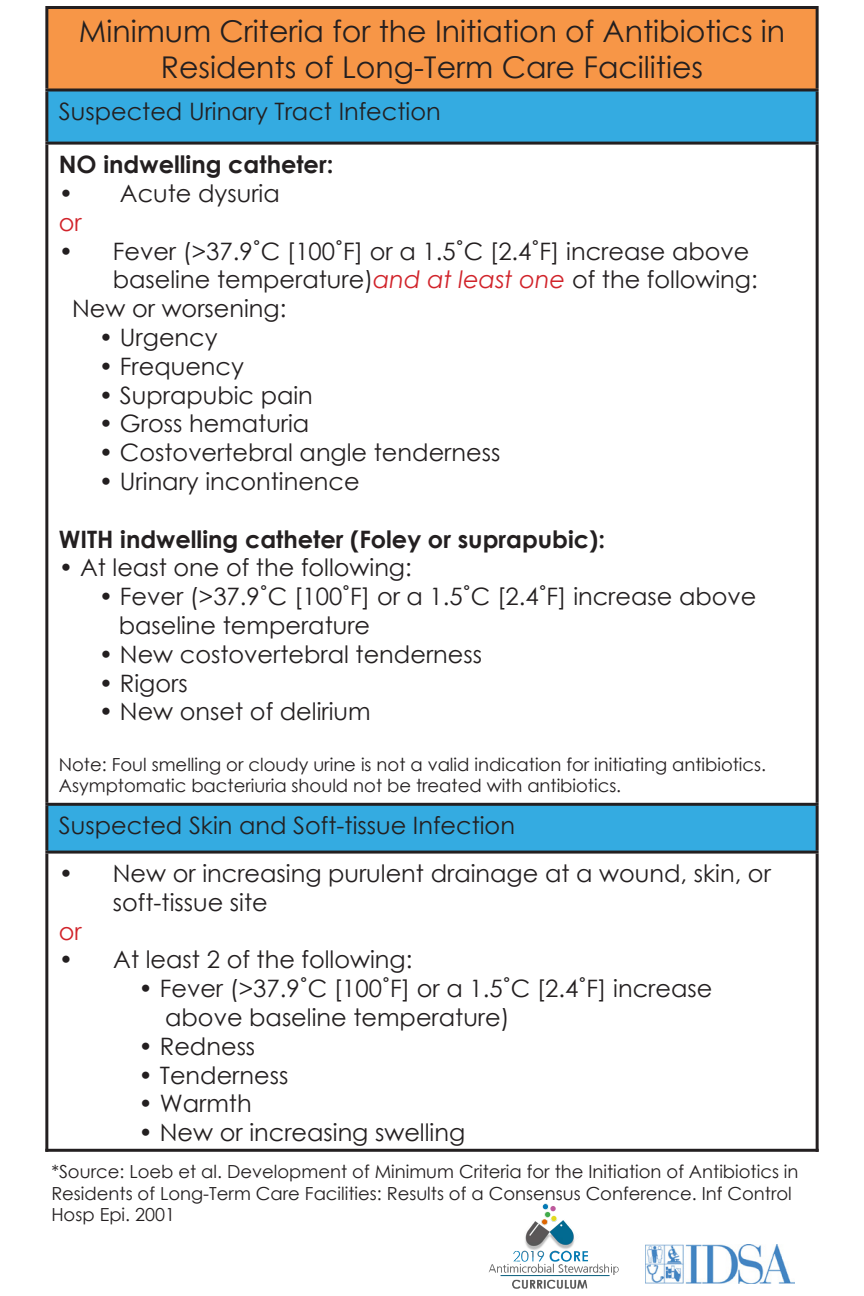
<style>
.page{position:relative;width:864px;height:1296px;background:#fff}
.page>*{position:absolute;margin:0;border:0;box-sizing:border-box;transform-origin:0 0}
.t1{font:30px/36px "Century Gothic";color:#231f20;text-align:center}
.t2{font:24px/28.8px "Century Gothic";color:#231f20}
.t3{font:700 24px "Century Gothic";color:#231f20}
.t4{font:24px "Century Gothic";color:#d1232a}
.t5{font:18px/21.6px "Century Gothic";color:#231f20}
.s1{color:#d1232a}
.s2{font-style:italic;color:#d1232a}
</style>
<div class="page">
<div style="left:47px;top:8px;width:770px;height:82px;background:#f79647"></div>
<div style="left:47px;top:90px;width:770px;height:53px;background:#34abe1"></div>
<div style="left:47px;top:804px;width:770px;height:48px;background:#34abe1"></div>
<hr style="left:45px;top:6px;width:774px;height:3px;background:#231f20">
<hr style="left:45px;top:9px;width:3px;height:79px;background:#231f20">
<hr style="left:816px;top:9px;width:3px;height:79px;background:#231f20">
<svg style="left:45px;top:88px;width:774px;height:4px;background:#3f3f3c"></svg>
<hr style="left:45px;top:91px;width:3px;height:51px;background:#231f20">
<hr style="left:816px;top:91px;width:3px;height:51px;background:#231f20">
<hr style="left:45px;top:142px;width:774px;height:3px;background:#231f20">
<hr style="left:45px;top:145px;width:3px;height:658px;background:#231f20">
<hr style="left:816px;top:145px;width:3px;height:658px;background:#231f20">
<hr style="left:45px;top:803px;width:774px;height:3px;background:#231f20">
<hr style="left:45px;top:806px;width:3px;height:45px;background:#231f20">
<hr style="left:816px;top:806px;width:3px;height:45px;background:#231f20">
<hr style="left:45px;top:851px;width:774px;height:3px;background:#231f20">
<hr style="left:45px;top:854px;width:3px;height:298px;background:#231f20">
<hr style="left:816px;top:854px;width:3px;height:298px;background:#231f20">
<hr style="left:45px;top:1149px;width:774px;height:3px;background:#231f20">
<img style="left:646px;top:1244px;width:149px;height:40px">
<img style="left:488px;top:1203px;width:131px;height:86px">
<p class="t1" style="left:79px;top:13px;width:708px">Minimum Criteria for the Initiation of Antibiotics in<br>Residents of Long-Term Care Facilities</p>
<p class="t2" style="left:59px;top:97px;width:383px">Suspected Urinary Tract Infection</p>
<p class="t3" style="left:59px;top:146px;width:276px">NO indwelling catheter:</p>
<p class="t2" style="left:59px;top:178px;width:222px">• Acute dysuria <span class="s1">or</span></p>
<p class="t2" style="left:113px;top:236px;width:646px;text-indent:-54px">• Fever (&gt;37.9˚C [100˚F] or a 1.5˚C [2.4˚F] increase above baseline temperature)<span class="s2">and at least one</span> of the following:</p>
<p class="t2" style="left:72px;top:294px;width:216px">New or worsening:</p>
<p class="t2" style="left:99px;top:322px;width:120px">• Urgency</p>
<p class="t2" style="left:99px;top:351px;width:147px">• Frequency</p>
<p class="t2" style="left:99px;top:380px;width:216px">• Suprapubic pain</p>
<p class="t2" style="left:99px;top:409px;width:212px">• Gross hematuria</p>
<p class="t2" style="left:99px;top:438px;width:403px">• Costovertebral angle tenderness</p>
<p class="t2" style="left:99px;top:466px;width:262px">• Urinary incontinence</p>
<p class="t3" style="left:59px;top:521px;width:548px">WITH indwelling catheter (Foley or suprapubic):</p>
<p class="t2" style="left:59px;top:553px;width:354px">• At least one of the following:</p>
<p class="t2" style="left:119px;top:582px;width:639px;text-indent:-20px">• Fever (&gt;37.9˚C [100˚F] or a 1.5˚C [2.4˚F] increase above baseline temperature</p>
<p class="t2" style="left:99px;top:639px;width:385px">• New costovertebral tenderness</p>
<p class="t2" style="left:99px;top:668px;width:90px">• Rigors</p>
<p class="t2" style="left:99px;top:697px;width:273px">• New onset of delirium</p>
<p class="t5" style="left:59px;top:753px;width:709px">Note: Foul smelling or cloudy urine is not a valid indication for initiating antibiotics.<br>Asymptomatic bacteriuria should not be treated with antibiotics.</p>
<p class="t2" style="left:59px;top:811px;width:458px">Suspected Skin and Soft-tissue Infection</p>
<p class="t2" style="left:113px;top:859px;width:660px;text-indent:-54px">• New or increasing purulent drainage at a wound, skin, or soft-tissue site</p>
<p class="t4" style="left:59px;top:914px;width:24px">or</p>
<p class="t2" style="left:59px;top:945px;width:355px">• At least 2 of the following:</p>
<p class="t2" style="left:139px;top:974px;width:575px">• Fever (&gt;37.9˚C [100˚F] or a 1.5˚C [2.4˚F] increase</p>
<p class="t2" style="left:165px;top:1003px;width:346px">above baseline temperature)</p>
<p class="t2" style="left:139px;top:1031px;width:118px">• Redness</p>
<p class="t2" style="left:139px;top:1060px;width:151px">• Tenderness</p>
<p class="t2" style="left:139px;top:1089px;width:115px">• Warmth</p>
<p class="t2" style="left:139px;top:1118px;width:328px">• New or increasing swelling</p>
<p class="t5" style="left:51px;top:1161px;width:749px">*Source: Loeb et al. Development of Minimum Criteria for the Initiation of Antibiotics in<br>Residents of Long-Term Care Facilities: Results of a Consensus Conference. Inf Control<br>Hosp Epi. 2001</p>
</div>
